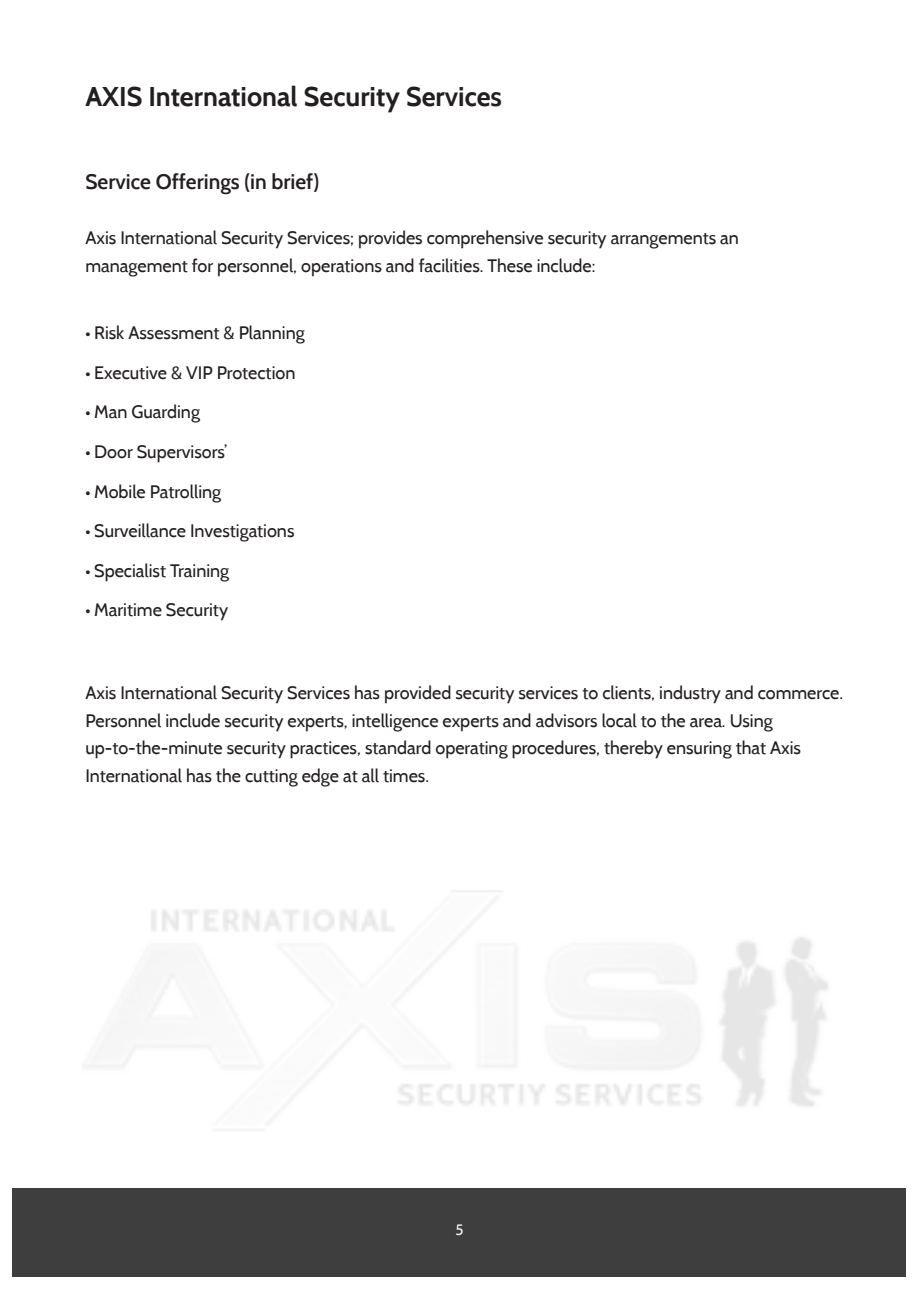
<style>
.page{position:relative;width:919px;height:1289px;background:#fff}
.page>*{position:absolute;margin:0;border:0;box-sizing:border-box;transform-origin:0 0}
.t1{font:700 27px "Cabin";color:#231f20}
.t2{font:600 21px "Cabin";color:#231f20}
.t3{font:18px/27.6px "Cabin";color:#231f20}
.t4{font:15px "Cabin";color:#f2f3f4}
.s1{font-family:"Myriad Pro"}
</style>
<div class="page">
<div style="left:13px;top:1187px;width:893px;height:89px;background:#3e3e3f"></div>
<h1 class="t1" style="left:85px;top:80px;width:418px">AXIS International Security Services</h1>
<p class="t2" style="left:85px;top:169px;width:235px">Service Offerings (in brief)</p>
<p class="t3" style="left:85px;top:224px;width:655px">Axis International Security Services; provides comprehensive security arrangements an management for personnel, operations and facilities. These include:</p>
<p class="t3" style="left:85px;top:319px;width:221px"><span class="s1">•</span> Risk Assessment &amp; Planning</p>
<p class="t3" style="left:85px;top:358px;width:212px"><span class="s1">•</span> Executive &amp; VIP Protection</p>
<p class="t3" style="left:85px;top:398px;width:116px"><span class="s1">•</span> Man Guarding</p>
<p class="t3" style="left:85px;top:437px;width:143px"><span class="s1">•</span> Door Supervisors’</p>
<p class="t3" style="left:85px;top:477px;width:137px"><span class="s1">•</span> Mobile Patrolling</p>
<p class="t3" style="left:85px;top:517px;width:210px"><span class="s1">•</span> Surveillance Investigations</p>
<p class="t3" style="left:85px;top:556px;width:145px"><span class="s1">•</span> Specialist Training</p>
<p class="t3" style="left:85px;top:596px;width:144px"><span class="s1">•</span> Maritime Security</p>
<p class="t3" style="left:85px;top:679px;width:759px">Axis International Security Services has provided security services to clients, industry and commerce.<br>Personnel include security experts, intelligence experts and advisors local to the area. Using up-to-the-minute security practices, standard operating procedures, thereby ensuring that Axis International has the cutting edge at all times.</p>
<p class="t4" style="left:455px;top:1220px;width:10px">5</p>
</div>
